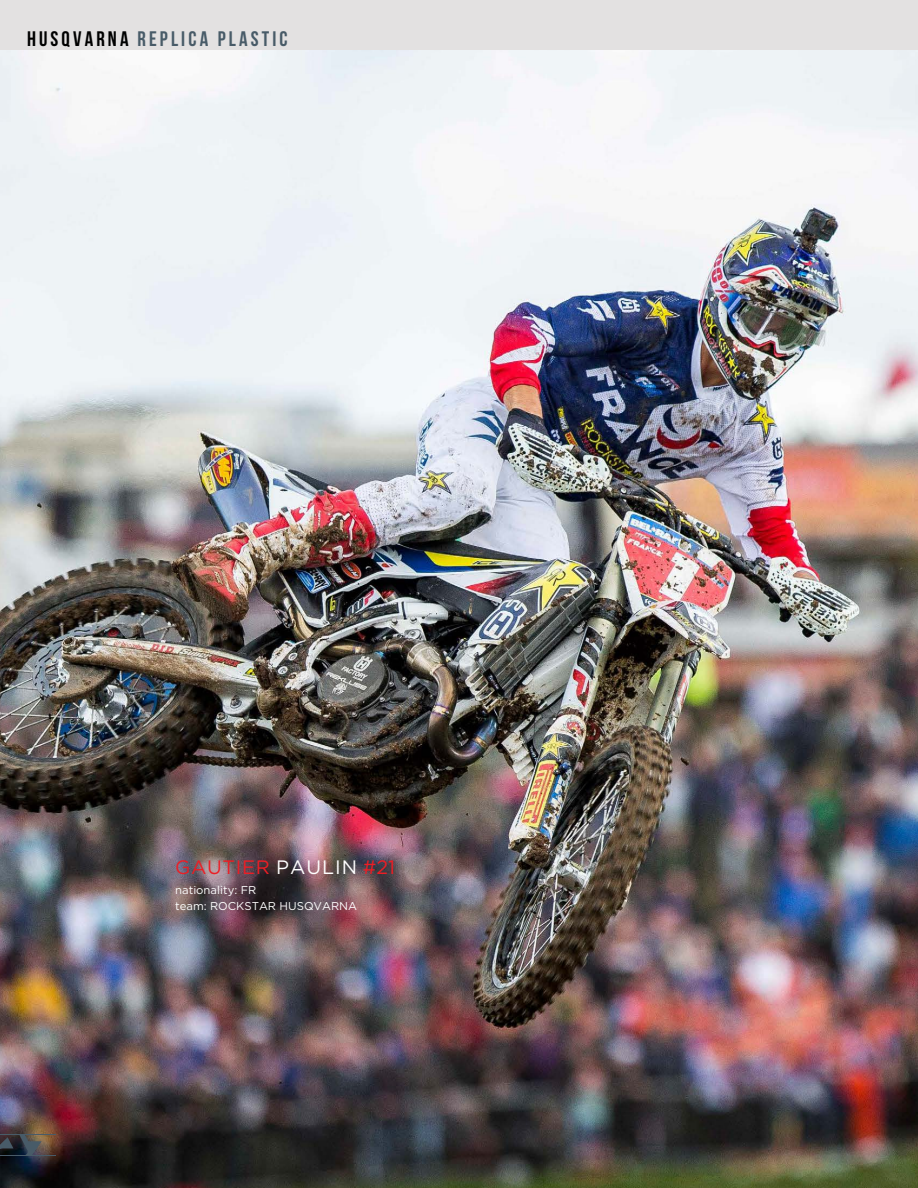
<style>
.page{position:relative;width:918px;height:1188px;background:#fff}
.page>*{position:absolute;margin:0;border:0;box-sizing:border-box;transform-origin:0 0}
.t1{font:21px "Bebas Neue";letter-spacing:.15em;color:#485b68}
.t2{font:19.35px "Gotham";letter-spacing:.035em;color:#ed1d24}
.t3{font:11.4px/16.2px "Gotham";color:#fff}
.s1{color:#000}
.s2{color:#fff}
</style>
<div class="page">
<div style="left:0;top:0;width:918px;height:90px;background:#e3e1e1"></div>
<img style="left:0;top:50px;width:918px;height:1138px">
<svg style="left:0;top:1135px;width:42px;height:20px"></svg>
<hr style="left:0;top:1134px;width:55px;height:1px;background:#485b68">
<hr style="left:0;top:1155px;width:55px;height:1px;background:#485b68">
<h1 class="t1" style="left:27px;top:27px;width:262px"><span class="s1">HUSQVARNA</span> REPLICA PLASTIC</h1>
<h2 class="t2" style="left:175px;top:855px;width:221px">GAUTIER <span class="s2">PAULIN</span> #21</h2>
<p class="t3" style="left:175px;top:881px;width:183px">nationality: FR<br>team: ROCKSTAR HUSQVARNA</p>
</div>
